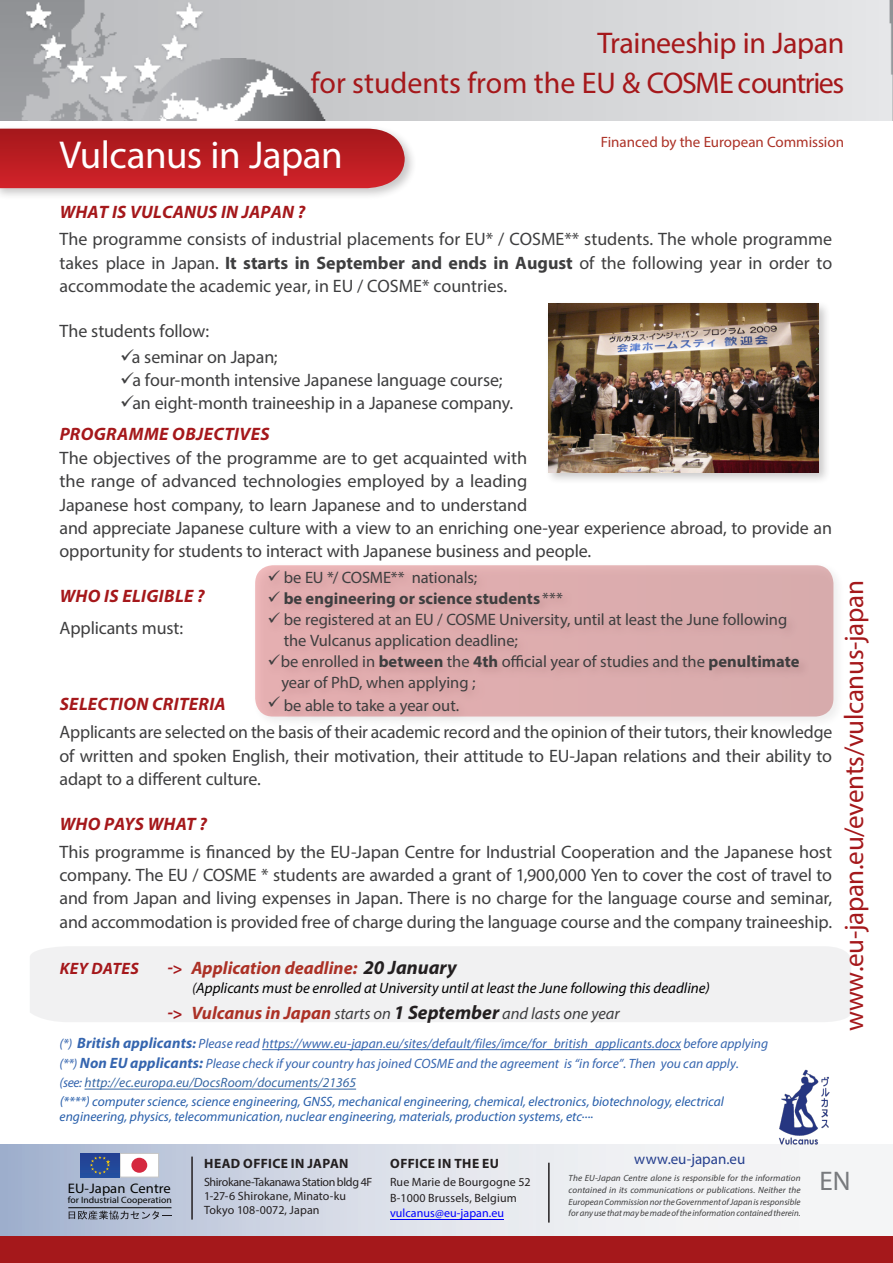
<style>
.page{position:relative;width:893px;height:1263px;background:#fff}
.page>*{position:absolute;margin:0;border:0;box-sizing:border-box;transform-origin:0 0}
.t1{font:39px "Myriad Pro";letter-spacing:-.015em;color:#fff}
.t2{font:30px/40.3px "Myriad Pro";letter-spacing:-.015em;color:#a5181b;text-align:right}
.t3{font:27px "Myriad Pro";letter-spacing:-.01em;color:#a5181b}
.t4{font:27px "Myriad Pro";color:#787a7d}
.t5{font:18px/23.4px "Myriad Pro";letter-spacing:-.005em;color:#3e3e3f}
.t6{font:italic 700 18px "Myriad Pro";letter-spacing:.02em;color:#a5181b}
.t7{font:italic 700 18px "Myriad Pro";color:#ac3126}
.t8{font:16.5px/21px "Myriad Pro";letter-spacing:-.005em;color:#3e3e3f}
.t9{font:italic 16.5px "Myriad Pro";letter-spacing:-.005em;color:#3e3e3f}
.t10{font:700 16.5px "Myriad Pro";color:#3e3e3f}
.t11{font:italic 700 16.5px "Myriad Pro";letter-spacing:.02em;color:#a5181b}
.t12{font:italic 15px "Myriad Pro";color:#000}
.t13{font:15px "Myriad Pro";color:#ac3126}
.t14{font:15px "Myriad Pro";color:#253f8e}
.t15{font:13.8px "Myriad Pro";color:#040503;scale:1.06 1}
.t16{font:italic 13.5px/18.5px "Myriad Pro";letter-spacing:.005em;color:#275eaa}
.t17{font:italic 13.5px/20.4px "Myriad Pro";color:#3565af}
.t18{font:700 13.5px "Myriad Pro";letter-spacing:.025em;color:#231f20}
.t19{font:12px/14.2px "Myriad Pro";letter-spacing:-.02em;color:#231f20}
.t20{font:12px/15.8px "Myriad Pro";letter-spacing:.005em;color:#231f20}
.t21{font:9.15px "Myriad Pro";color:#040503;scale:1.06 1}
.t22{font:italic 9px/11.7px "Myriad Pro";letter-spacing:.005em;color:#3e3e3f;text-align:justify}
.s1{font-weight:700;font-style:italic;color:#a5181b}
.s2{font-weight:700}
.s3{font-weight:400}
.s4{font-size:16.5px;color:#a5181b}
.s5{font-size:19.5px;color:#231f20}
.s6{color:#231f20}
.s7{font-weight:700;color:#a5181b}
.s8{font-weight:700;font-size:18px;color:#ac3126}
.s9{font-weight:700;font-size:19.5px;color:#231f20}
.s10{font-weight:700;font-size:15px}
.s11{color:#3565af}
.s12{color:#3667a4}
.s13{color:#00f}
</style>
<div class="page">
<div style="left:30px;top:946px;width:821px;height:76px;background:#f1f1f2"></div>
<img style="left:0;top:0;width:893px;height:120px">
<div style="left:252px;top:562px;width:593px;height:166px;background:#231f20;opacity:.25"></div>
<div style="left:255px;top:565px;width:578px;height:151px;background:#dcacad;border-radius:18px"></div>
<div style="left:0;top:125px;width:417px;height:75px;background:#231f20;opacity:.25"></div>
<svg style="left:0;top:129px;width:405px;height:59px;background:#bb2025"></svg>
<svg style="left:0;top:1144px;width:893px;height:93px"></svg>
<hr style="left:191px;top:1156px;width:2px;height:63px;background:#231f20">
<div style="left:120px;top:1153px;width:39px;height:24px;background:#fff;border:1px solid #c6c6c6"></div>
<div style="left:131px;top:1158px;width:16px;height:15px;background:#d5283f;border-radius:50%"></div>
<div style="left:81px;top:1153px;width:38px;height:24px;background:#244798"></div>
<svg style="left:90px;top:1156px;width:20px;height:18px"></svg>
<hr style="left:68px;top:1207px;width:103px;height:1px;background:#040503">
<svg style="left:69px;top:1210px;width:102px;height:9px"></svg>
<hr style="left:548px;top:1163px;width:2px;height:59px;background:#231f20">
<div style="left:0;top:1237px;width:893px;height:26px;background:#a5181b"></div>
<div style="left:545px;top:300px;width:286px;height:184px;background:#231f20;opacity:.25"></div>
<img style="left:549px;top:304px;width:270px;height:168px">
<img style="left:779px;top:1069px;width:51px;height:75px">
<hr style="left:390px;top:1219px;width:114px;height:1px;background:#00f">
<hr style="left:262px;top:1049px;width:419px;height:1px;background:#3565af">
<hr style="left:85px;top:1089px;width:271px;height:1px;background:#3667a4">
<p class="t2" style="left:311px;top:22px;width:535px">Traineeship in Japan<br>for students from the EU &amp; COSME countries</p>
<p class="t1" style="left:60px;top:131px;width:285px">Vulcanus in Japan</p>
<p class="t13" style="left:601px;top:133px;width:245px">Financed by the European Commission</p>
<p class="t5" style="left:60px;top:198px;width:774px;line-height:26.8px"><span class="s1">WHAT IS VULCANUS IN JAPAN ?<br></span>The programme consists of industrial placements for EU* / COSME** students. The whole programme</p>
<p class="t5" style="left:60px;top:251px;width:774px">takes place in Japan. <span class="s2">It starts in September and ends in August</span> of the following year in order to accommodate the academic year, in EU / COSME* countries.</p>
<p class="t5" style="left:60px;top:319px;width:151px">The students follow:</p>
<p class="t5" style="left:120px;top:345px;width:159px">✓a seminar on Japan;</p>
<p class="t5" style="left:120px;top:368px;width:384px">✓a four-month intensive Japanese language course;</p>
<p class="t5" style="left:120px;top:391px;width:394px">✓an eight-month traineeship in a Japanese company.</p>
<p class="t6" style="left:60px;top:422px;width:211px">PROGRAMME OBJECTIVES</p>
<p class="t5" style="left:60px;top:446px;width:774px">The objectives of the programme are to get acquainted with<br>the range of advanced technologies employed by a leading<br>Japanese host company, to learn Japanese and to understand<br>and appreciate Japanese culture with a view to an enriching one-year experience abroad, to provide an opportunity for students to interact with Japanese business and people.</p>
<p class="t6" style="left:60px;top:584px;width:147px">WHO IS ELIGIBLE ?</p>
<p class="t5" style="left:60px;top:616px;width:125px">Applicants must:</p>
<p class="t8" style="left:267px;top:567px;width:211px">✓ be EU */ COSME** nationals;</p>
<p class="t10" style="left:267px;top:588px;width:297px">✓ be engineering or science students <span class="s3">***</span></p>
<p class="t8" style="left:284px;top:609px;width:505px;text-indent:-16px">✓ be registered at an EU / COSME University, until at least the June following the Vulcanus application deadline;</p>
<p class="t8" style="left:267px;top:651px;width:534px">✓be enrolled in <span class="s2">between</span> the <span class="s2">4th</span> official year of studies and the <span class="s2">penultimate</span></p>
<p class="t8" style="left:281px;top:672px;width:196px">year of PhD, when applying ;</p>
<p class="t8" style="left:267px;top:694px;width:193px">✓ be able to take a year out.</p>
<p class="t6" style="left:60px;top:693px;width:167px">SELECTION CRITERIA</p>
<p class="t5" style="left:60px;top:720px;width:774px;text-align:justify">Applicants are selected on the basis of their academic record and the opinion of their tutors, their knowledge of written and spoken English, their motivation, their attitude to EU-Japan relations and their ability to adapt to a different culture.</p>
<p class="t6" style="left:60px;top:812px;width:149px">WHO PAYS WHAT ?</p>
<p class="t5" style="left:60px;top:839px;width:774px;text-align:justify">This programme is financed by the EU-Japan Centre for Industrial Cooperation and the Japanese host company. The EU / COSME * students are awarded a grant of 1,900,000 Yen to cover the cost of travel to and from Japan and living expenses in Japan. There is no charge for the language course and seminar, and accommodation is provided free of charge during the language course and the company traineeship.</p>
<p class="t11" style="left:60px;top:958px;width:81px">KEY DATES</p>
<p class="t7" style="left:168px;top:956px;width:291px"><span class="s4">-&gt;</span> Application deadline: <span class="s5">20 January</span></p>
<p class="t12" style="left:192px;top:979px;width:519px"><span class="s6">(</span>Applicants must be enrolled at University until at least the June following this deadline)</p>
<p class="t9" style="left:168px;top:1003px;width:454px"><span class="s7">-&gt;</span> <span class="s8">Vulcanus in Japan</span> starts on <span class="s9">1 September</span> and lasts one year</p>
<p class="t17" style="left:60px;top:1033px;width:710px">(*) <span class="s10">British applicants</span><span class="s2">:</span> Please read https://www.eu-japan.eu/sites/default/files/imce/for_british_applicants.docx before applying (**) <span class="s10">Non EU applicants:</span> Please check if your country has joined COSME and the agreement is “in force”. Then you can apply.</p>
<p class="t16" style="left:60px;top:1073px;width:666px"><span class="s11">(see:</span> <span class="s12">http://ec.europa.eu/DocsRoom/documents/21365<br></span>(****) computer science, science engineering, GNSS, mechanical engineering, chemical, electronics, biotechnology, electrical</p>
<p class="t16" style="left:60px;top:1107px;width:536px">engineering, physics, telecommunication, nuclear engineering, materials, production systems, etc....</p>
<p class="t3" style="left:837px;top:1031px;width:452px;rotate:-90deg">www.eu-japan.eu/events/vulcanus-japan</p>
<p class="t15" style="left:68px;top:1180px;width:99px">EU-Japan Centre</p>
<p class="t21" style="left:68px;top:1194px;width:99px">for Industrial Cooperation</p>
<p class="t18" style="left:204px;top:1154px;width:146px">HEAD OFFICE IN JAPAN</p>
<p class="t19" style="left:204px;top:1174px;width:170px">Shirokane-Takanawa Station bldg 4F<br>1-27-6 Shirokane, Minato-ku<br>Tokyo 108-0072, Japan</p>
<p class="t18" style="left:390px;top:1154px;width:110px">OFFICE IN THE EU</p>
<p class="t20" style="left:390px;top:1174px;width:142px">Rue Marie de Bourgogne 52<br>B-1000 Brussels, Belgium <span class="s13">vulcanus@eu-japan.eu</span></p>
<p class="t14" style="left:634px;top:1150px;width:113px">www.eu-japan.eu</p>
<p class="t22" style="left:569px;top:1172px;width:234px">The EU-Japan Centre alone is responsible for the information contained in its communications or publications. Neither the European Commission nor the Government of Japan is responsible for any use that may be made of the information contained therein.</p>
<p class="t4" style="left:820px;top:1164px;width:33px">EN</p>
</div>
